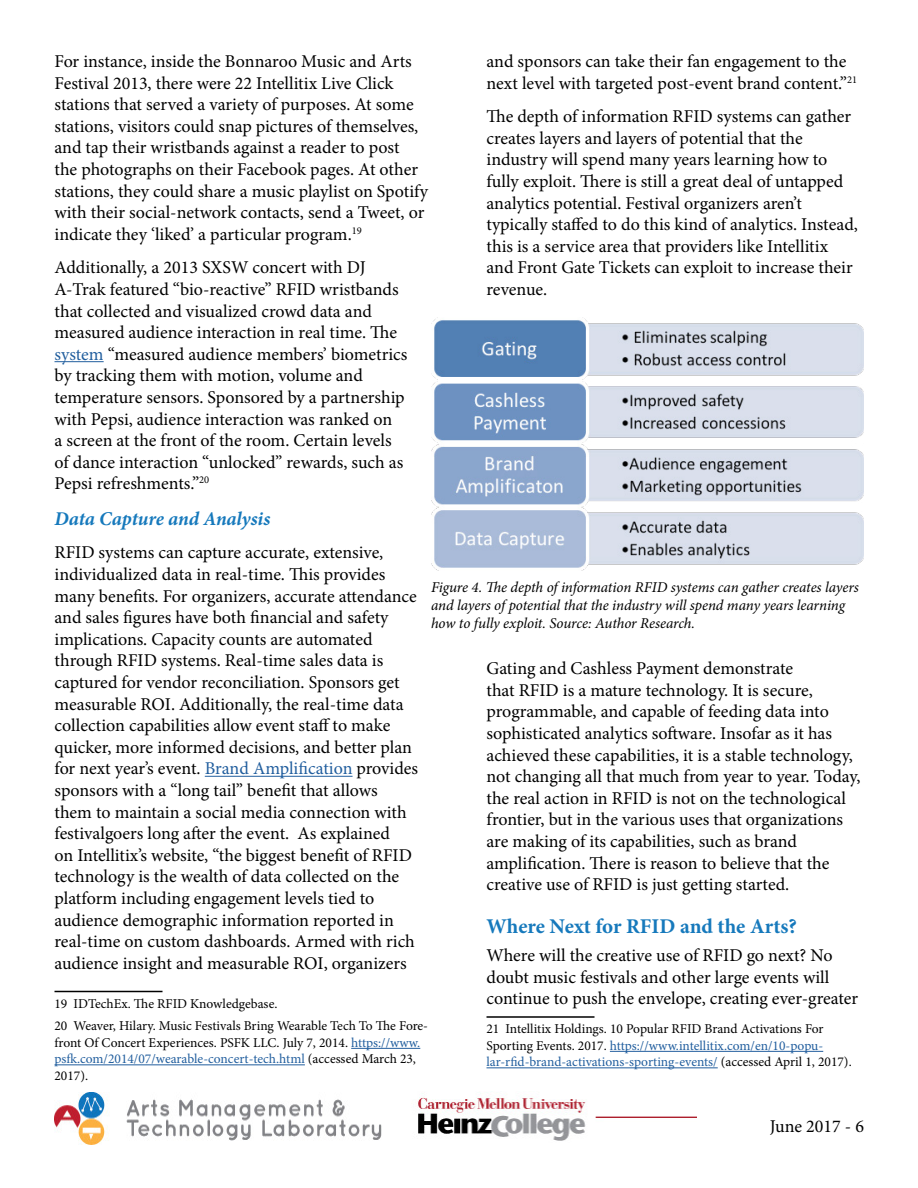
<style>
.page{position:relative;width:918px;height:1188px;background:#fff}
.page>*{position:absolute;margin:0;border:0;box-sizing:border-box;transform-origin:0 0}
.t1{font:700 21px "Minion Pro";color:#1679bc}
.t2{font:italic 700 19.5px "Minion Pro";letter-spacing:-.005em;color:#1679bc}
.t3{font:18px/21.6px "Minion Pro";color:#000}
.t4{font:italic 15px/18px "Minion Pro";letter-spacing:-.01em;color:#000}
.t5{font:13.5px/16.5px "Minion Pro";color:#000}
.s1{color:#215e9e}
</style>
<div class="page">
<img style="left:54px;top:1093px;width:328px;height:51px">
<img style="left:418px;top:1097px;width:278px;height:44px">
<hr style="left:55px;top:361px;width:49px;height:1px;background:#215e9e">
<hr style="left:205px;top:776px;width:148px;height:1px;background:#215e9e">
<hr style="left:55px;top:991px;width:108px;height:1px;background:#000">
<hr style="left:351px;top:1048px;width:69px;height:1px;background:#215e9e">
<hr style="left:55px;top:1065px;width:250px;height:1px;background:#215e9e">
<hr style="left:487px;top:1016px;width:108px;height:2px;background:#000">
<hr style="left:610px;top:1051px;width:213px;height:1px;background:#215e9e">
<hr style="left:487px;top:1068px;width:231px;height:1px;background:#215e9e">
<img style="left:431px;top:317px;width:432px;height:254px">
<p class="t3" style="left:55px;top:51px;width:375px">For instance, inside the Bonnaroo Music and Arts Festival 2013, there were 22 Intellitix Live Click stations that served a variety of purposes. At some stations, visitors could snap pictures of themselves, and tap their wristbands against a reader to post<br>the photographs on their Facebook pages. At other stations, they could share a music playlist on Spotify with their social-network contacts, send a Tweet, or indicate they ‘liked’ a particular program.<sup>19</sup></p>
<p class="t3" style="left:55px;top:257px;width:355px">Additionally, a 2013 SXSW concert with DJ A-Trak featured “bio-reactive” RFID wristbands that collected and visualized crowd data and measured audience interaction in real time. The <span class="s1">system</span> “measured audience members’ biometrics by tracking them with motion, volume and temperature sensors. Sponsored by a partnership with Pepsi, audience interaction was ranked on<br>a screen at the front of the room. Certain levels of dance interaction “unlocked” rewards, such as Pepsi refreshments.”<sup>20</sup></p>
<p class="t2" style="left:55px;top:505px;width:218px">Data Capture and Analysis</p>
<p class="t3" style="left:55px;top:542px;width:365px">RFID systems can capture accurate, extensive, individualized data in real-time. This provides many benefits. For organizers, accurate attendance and sales figures have both financial and safety implications. Capacity counts are automated through RFID systems. Real-time sales data is captured for vendor reconciliation. Sponsors get measurable ROI. Additionally, the real-time data collection capabilities allow event staff to make quicker, more informed decisions, and better plan for next year’s event. <span class="s1">Brand Amplification</span> provides sponsors with a “long tail” benefit that allows them to maintain a social media connection with festivalgoers long after the event. As explained<br>on Intellitix’s website, “the biggest benefit of RFID technology is the wealth of data collected on the platform including engagement levels tied to audience demographic information reported in real-time on custom dashboards. Armed with rich audience insight and measurable ROI, organizers</p>
<p class="t5" style="left:55px;top:993px;width:375px;line-height:22.5px">19 IDTechEx. The RFID Knowledgebase.<br>20 Weaver, Hilary. Music Festivals Bring Wearable Tech To The Fore-</p>
<p class="t5" style="left:55px;top:1035px;width:367px">front Of Concert Experiences. PSFK LLC. July 7, 2014. <span class="s1">https://www. psfk.com/2014/07/wearable-concert-tech.html</span> (accessed March 23,<br>2017).</p>
<p class="t3" style="left:487px;top:51px;width:372px">and sponsors can take their fan engagement to the next level with targeted post-event brand content.”<sup>21</sup></p>
<p class="t3" style="left:487px;top:106px;width:373px">The depth of information RFID systems can gather creates layers and layers of potential that the industry will spend many years learning how to fully exploit. There is still a great deal of untapped analytics potential. Festival organizers aren’t typically staffed to do this kind of analytics. Instead, this is a service area that providers like Intellitix and Front Gate Tickets can exploit to increase their revenue.</p>
<p class="t4" style="left:431px;top:578px;width:429px">Figure 4. The depth of information RFID systems can gather creates layers and layers of potential that the industry will spend many years learning how to fully exploit. Source: Author Research.</p>
<p class="t3" style="left:487px;top:658px;width:376px">Gating and Cashless Payment demonstrate<br>that RFID is a mature technology. It is secure, programmable, and capable of feeding data into sophisticated analytics software. Insofar as it has achieved these capabilities, it is a stable technology, not changing all that much from year to year. Today, the real action in RFID is not on the technological frontier, but in the various uses that organizations are making of its capabilities, such as brand amplification. There is reason to believe that the creative use of RFID is just getting started.</p>
<p class="t1" style="left:487px;top:912px;width:312px">Where Next for RFID and the Arts?</p>
<p class="t3" style="left:487px;top:945px;width:373px">Where will the creative use of RFID go next? No doubt music festivals and other large events will continue to push the envelope, creating ever-greater</p>
<p class="t5" style="left:487px;top:1021px;width:367px">21 Intellitix Holdings. 10 Popular RFID Brand Activations For<br>Sporting Events. 2017. <span class="s1">https://www.intellitix.com/en/10-popu&shy;lar-rfid-brand-activations-sporting-events/</span> (accessed April 1, 2017).</p>
<p class="t3" style="left:770px;top:1115px;width:96px">June 2017 - 6</p>
</div>
